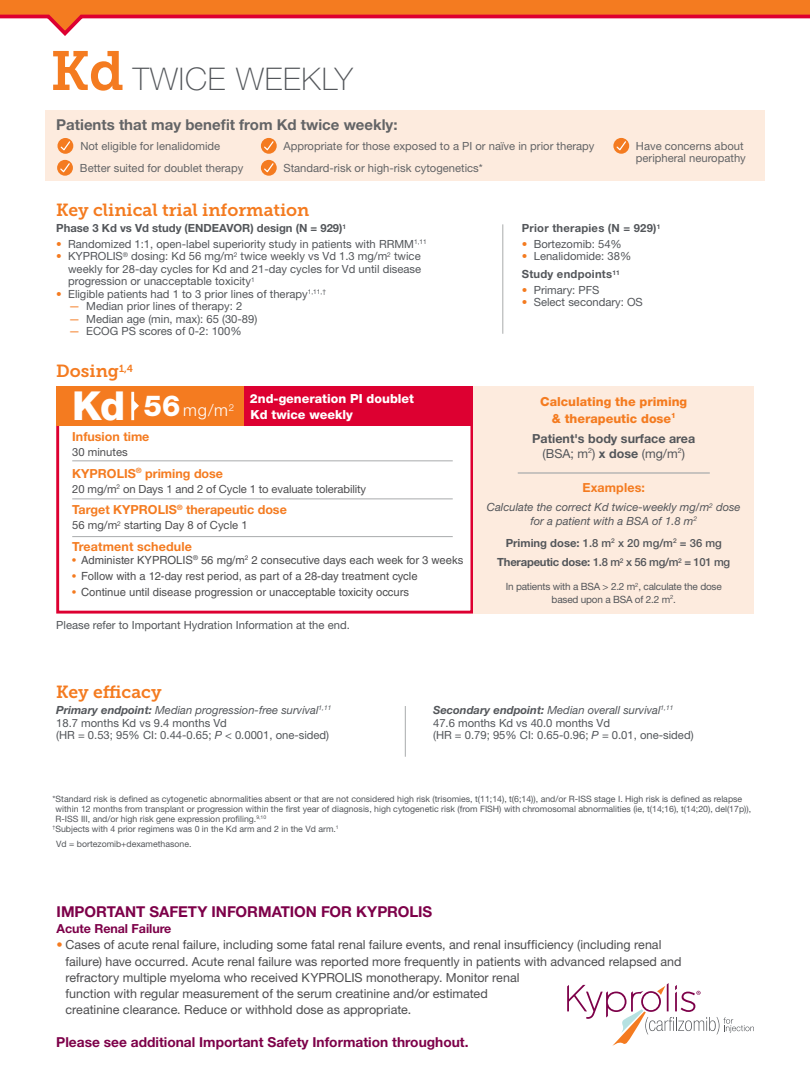
<style>
.page{position:relative;width:810px;height:1080px;background:#fff}
.page>*{position:absolute;margin:0;border:0;box-sizing:border-box;transform-origin:0 0}
.Intro_Text_47LtCnd_1{font:800 40px "Helvetica Neue LT Std";color:#fff}
.t1{font:100 31.25px "Helvetica Neue LT Std";letter-spacing:.03em;color:#53565a}
.Intro_Text_47LtCnd_1-2{font:800 29px "Helvetica Neue LT Std";color:#fff}
.t2{font:17.5px "Museo Slab 700";color:#f47b20}
.Intro_Text_47LtCnd_1-3{font:300 16.62px "Helvetica Neue LT Std";color:#fff}
.Intro_Text_47LtCnd_1-4{font:700 15px "Helvetica Neue LT Std";color:#636466}
.ISI_copy_bullet{font:700 15px "Helvetica Neue LT Std";color:#7d0049}
.ISI_HEads{font:700 13.75px "Helvetica Neue LT Std";color:#7d0049}
.t3{font:700 13.75px "Gotham";color:#fff}
.ISI_copy_bullet-2{font:12.5px/16.2px "Helvetica Neue LT Std";color:#4d4d4f}
.t4{font:700 12.5px "Helvetica Neue LT Std";color:#f47b20}
.t5{font:800 12.5px/16.2px "Helvetica Neue LT Std";color:#f47b20;text-align:center}
.t6{font:800 12.5px/16.2px "Helvetica Neue LT Std";color:#fff}
.t7{font:700 12.5px "Helvetica Neue LT Std";color:#53565a}
.t8{font:12.5px "Helvetica Neue LT Std";color:#53565a}
.ISI_Header{font:700 12.5px "Helvetica Neue LT Std";letter-spacing:-.005em;color:#7d0049}
.t9{font:11.25px/12.5px "Helvetica Neue LT Std";color:#53565a;text-align:justify}
.Intro_Text_47LtCnd_1-5{font:11.25px/12.5px "Helvetica Neue LT Std";color:#636466}
.t10{font:11.25px "Helvetica LT Std";color:#4d4d4f}
.t11{font:italic 11.25px/13.8px "Helvetica Neue LT Std";color:#53565a;text-align:center}
.t12{font:11.25px "Helvetica Neue LT Std";letter-spacing:-.01em;color:#4d4d4f}
.t13{font:500 11.25px "Helvetica Neue LT Std";letter-spacing:-.03em;color:#53565a}
.t14{font:700 11.25px "Helvetica Neue LT Std";color:#53565a}
.t15{font:700 11.25px "Helvetica Neue LT Std";letter-spacing:.02em;color:#53565a}
.t16{font:10px/12.5px "Helvetica Neue LT Std";letter-spacing:-.02em;color:#53565a;text-align:center}
.t17{font:8.75px/10px "Helvetica Neue LT Std";color:#53565a}
.s1{font-family:"Museo Slab 700";font-weight:400;font-size:55px;color:#f47b20}
.s2{color:#f47b20}
.s3{font-weight:700}
.s4{font-style:italic}
</style>
<div class="page">
<svg style="left:0;top:0;width:810px;height:36px"></svg>
<div style="left:45px;top:111px;width:720px;height:70px;background:#fdebde"></div>
<svg style="left:57px;top:138px;width:16px;height:16px"></svg>
<svg style="left:59px;top:140px;width:12px;height:12px"></svg>
<svg style="left:57px;top:160px;width:16px;height:16px"></svg>
<svg style="left:59px;top:162px;width:12px;height:12px"></svg>
<svg style="left:261px;top:160px;width:16px;height:16px"></svg>
<svg style="left:263px;top:162px;width:12px;height:12px"></svg>
<svg style="left:261px;top:138px;width:16px;height:16px"></svg>
<svg style="left:263px;top:140px;width:12px;height:12px"></svg>
<svg style="left:613px;top:138px;width:16px;height:16px"></svg>
<svg style="left:615px;top:140px;width:12px;height:12px"></svg>
<hr style="left:405px;top:706px;width:1px;height:51px;background:#a9abac">
<svg style="left:567px;top:983px;width:187px;height:63px"></svg>
<div style="left:56px;top:386px;width:417px;height:228px;border:3px solid #dd0031"></div>
<div style="left:57px;top:386px;width:416px;height:39px;background:#dd0031"></div>
<div style="left:56px;top:386px;width:187px;height:39px;background:#f47b20"></div>
<hr style="left:72px;top:461px;width:381px;height:1px;background:#a9abac">
<hr style="left:72px;top:499px;width:381px;height:1px;background:#a9abac">
<hr style="left:72px;top:536px;width:381px;height:1px;background:#a9abac">
<div style="left:473px;top:386px;width:281px;height:228px;background:#fdebde"></div>
<hr style="left:518px;top:472px;width:192px;height:2px;background:#a9abac">
<hr style="left:131px;top:392px;width:3px;height:28px;background:#fff">
<svg style="left:134px;top:399px;width:5px;height:14px"></svg>
<hr style="left:502px;top:224px;width:1px;height:110px;background:#a9abac">
<p class="t1" style="left:50px;top:61px;width:304px"><span class="s1">Kd</span> TWICE WEEKLY</p>
<p class="Intro_Text_47LtCnd_1-4" style="left:56px;top:115px;width:343px">Patients that may benefit from Kd twice weekly:</p>
<p class="Intro_Text_47LtCnd_1-5" style="left:283px;top:139px;width:313px">Appropriate for those exposed to a PI or naïve in prior therapy</p>
<p class="Intro_Text_47LtCnd_1-5" style="left:636px;top:139px;width:112px">Have concerns about peripheral neuropathy</p>
<p class="Intro_Text_47LtCnd_1-5" style="left:80px;top:139px;width:142px">Not eligible for lenalidomide</p>
<p class="Intro_Text_47LtCnd_1-5" style="left:80px;top:161px;width:165px">Better suited for doublet therapy</p>
<p class="Intro_Text_47LtCnd_1-5" style="left:283px;top:161px;width:201px">Standard-risk or high-risk cytogenetics*</p>
<h2 class="t2" style="left:56px;top:200px;width:255px">Key clinical trial information</h2>
<p class="t14" style="left:56px;top:221px;width:291px">Phase 3 Kd vs Vd study (ENDEAVOR) design (N = 929)<sup>1</sup></p>
<p class="t9" style="left:56px;top:237px;width:372px"><span class="s2">•</span> Randomized 1:1, open-label superiority study in patients with RRMM<sup>1,11</sup></p>
<p class="t9" style="left:68px;top:250px;width:355px;text-indent:-12px"><span class="s2">•</span> KYPROLIS<sup>®</sup> dosing: Kd 56 mg/m<sup>2</sup> twice weekly vs Vd 1.3 mg/m<sup>2</sup> twice weekly for 28-day cycles for Kd and 21-day cycles for Vd until disease progression or unacceptable toxicity<sup>1</sup></p>
<p class="t9" style="left:56px;top:287px;width:271px"><span class="s2">•</span> Eligible patients had 1 to 3 prior lines of therapy<sup>1,11,†</sup></p>
<p class="t9" style="left:69px;top:300px;width:175px"><span class="s2">—</span> Median prior lines of therapy: 2</p>
<p class="t9" style="left:69px;top:312px;width:190px"><span class="s2">—</span> Median age (min, max): 65 (30-89)</p>
<p class="t9" style="left:69px;top:325px;width:174px"><span class="s2">—</span> ECOG PS scores of 0-2: 100%</p>
<h2 class="t2" style="left:56px;top:362px;width:78px">Dosing<sup>1,4</sup></h2>
<p class="Intro_Text_47LtCnd_1" style="left:72px;top:382px;width:55px">Kd</p>
<p class="Intro_Text_47LtCnd_1-2" style="left:144px;top:389px;width:38px">56</p>
<p class="Intro_Text_47LtCnd_1-3" style="left:183px;top:400px;width:53px">mg/m<sup>2</sup></p>
<p class="t4" style="left:72px;top:429px;width:79px">Infusion time</p>
<p class="t12" style="left:72px;top:445px;width:57px">30 minutes</p>
<p class="t4" style="left:72px;top:465px;width:152px">KYPROLIS<sup>®</sup> priming dose</p>
<p class="t12" style="left:72px;top:482px;width:296px">20 mg/m<sup>2</sup> on Days 1 and 2 of Cycle 1 to evaluate tolerability</p>
<p class="t4" style="left:72px;top:502px;width:216px">Target KYPROLIS<sup>®</sup> therapeutic dose</p>
<p class="t12" style="left:72px;top:519px;width:177px">56 mg/m<sup>2</sup> starting Day 8 of Cycle 1</p>
<p class="t4" style="left:72px;top:539px;width:121px">Treatment schedule</p>
<p class="t10" style="left:72px;top:554px;width:393px"><span class="s2">•</span> Administer KYPROLIS<sup>®</sup> 56 mg/m<sup>2</sup> 2 consecutive days each week for 3 weeks</p>
<p class="t10" style="left:72px;top:570px;width:347px"><span class="s2">•</span> Follow with a 12-day rest period, as part of a 28-day treatment cycle</p>
<p class="t10" style="left:72px;top:586px;width:338px"><span class="s2">•</span> Continue until disease progression or unacceptable toxicity occurs</p>
<p class="t6" style="left:250px;top:390px;width:166px">2nd-generation PI doublet<br>Kd twice weekly</p>
<p class="t3" style="left:229px;top:393px;width:76px">IMiD-FREE</p>
<h2 class="t9" style="left:56px;top:618px;width:295px">Please refer to Important Hydration Information at the end.</h2>
<p class="t15" style="left:522px;top:221px;width:140px">Prior therapies (N = 929)<sup>1</sup></p>
<p class="t9" style="left:522px;top:237px;width:102px"><span class="s2">•</span> Bortezomib: 54%</p>
<p class="t9" style="left:522px;top:250px;width:111px"><span class="s2">•</span> Lenalidomide: 38%</p>
<p class="t15" style="left:522px;top:267px;width:99px">Study endpoints<sup>11</sup></p>
<p class="t9" style="left:522px;top:283px;width:79px"><span class="s2">•</span> Primary: PFS</p>
<p class="t9" style="left:522px;top:296px;width:123px"><span class="s2">•</span> Select secondary: OS</p>
<p class="t5" style="left:540px;top:394px;width:149px">Calculating the priming &amp; therapeutic dose<sup>1</sup></p>
<p class="t7" style="left:532px;top:430px;width:164px">Patient's body surface area</p>
<p class="t8" style="left:543px;top:446px;width:144px">(BSA; m<sup>2</sup>) <span class="s3">x dose</span> (mg/m<sup>2</sup>)</p>
<p class="t4" style="left:583px;top:480px;width:64px">Examples:</p>
<p class="t11" style="left:487px;top:500px;width:255px">Calculate the correct Kd twice-weekly mg/m<sup>2</sup> dose for a patient with a BSA of 1.8 m<sup>2</sup></p>
<p class="t13" style="left:506px;top:536px;width:218px"><span class="s3">Priming dose:</span> 1.8 m<sup>2</sup> x 20 mg/m<sup>2</sup> = 36 mg</p>
<p class="t13" style="left:497px;top:556px;width:234px"><span class="s3">Therapeutic dose:</span> 1.8 m<sup>2</sup> x 56 mg/m<sup>2</sup> = 101 mg</p>
<p class="t16" style="left:506px;top:580px;width:218px">In patients with a BSA &gt; 2.2 m<sup>2</sup>, calculate the dose based upon a BSA of 2.2 m<sup>2</sup>.</p>
<h2 class="t2" style="left:56px;top:682px;width:107px">Key efficacy</h2>
<p class="t11" style="left:56px;top:703px;width:277px"><span class="s3">Primary endpoint:</span> Median progression-free survival<sup>1,11</sup></p>
<p class="t9" style="left:56px;top:716px;width:172px">18.7 months Kd vs 9.4 months Vd</p>
<p class="t9" style="left:56px;top:729px;width:274px">(HR = 0.53; 95% CI: 0.44-0.65; <span class="s4">P</span> &lt; 0.0001, one-sided)</p>
<p class="t11" style="left:433px;top:703px;width:242px"><span class="s3">Secondary endpoint:</span> Median overall survival<sup>1,11</sup></p>
<p class="t9" style="left:433px;top:716px;width:178px">47.6 months Kd vs 40.0 months Vd</p>
<p class="t9" style="left:433px;top:729px;width:262px">(HR = 0.79; 95% CI: 0.65-0.96; <span class="s4">P</span> = 0.01, one-sided)</p>
<p class="t17" style="left:56px;top:793px;width:697px;text-indent:-3px">*Standard risk is defined as cytogenetic abnormalities absent or that are not considered high risk (trisomies, t(11;14), t(6;14)), and/or R-ISS stage I. High risk is defined as relapse within 12 months from transplant or progression within the first year of diagnosis, high cytogenetic risk (from FISH) with chromosomal abnormalities (ie, t(14;16), t(14;20), del(17p)),<br>R-ISS III, and/or high risk gene expression profiling.<sup>9,10</sup></p>
<p class="t17" style="left:52px;top:823px;width:288px"><sup>†</sup>Subjects with 4 prior regimens was 0 in the Kd arm and 2 in the Vd arm.<sup>1</sup></p>
<p class="t17" style="left:56px;top:838px;width:137px">Vd = bortezomib+dexamethasone.</p>
<p class="ISI_copy_bullet" style="left:57px;top:902px;width:377px">IMPORTANT SAFETY INFORMATION FOR KYPROLIS</p>
<p class="ISI_Header" style="left:57px;top:921px;width:116px">Acute Renal Failure</p>
<p class="ISI_copy_bullet-2" style="left:65px;top:937px;width:618px;text-indent:-9px"><span class="s2">•</span> Cases of acute renal failure, including some fatal renal failure events, and renal insufficiency (including renal failure) have occurred. Acute renal failure was reported more frequently in patients with advanced relapsed and refractory multiple myeloma who received KYPROLIS monotherapy. Monitor renal<br>function with regular measurement of the serum creatinine and/or estimated<br>creatinine clearance. Reduce or withhold dose as appropriate.</p>
<p class="ISI_HEads" style="left:56px;top:1034px;width:414px">Please see additional Important Safety Information throughout.</p>
</div>
